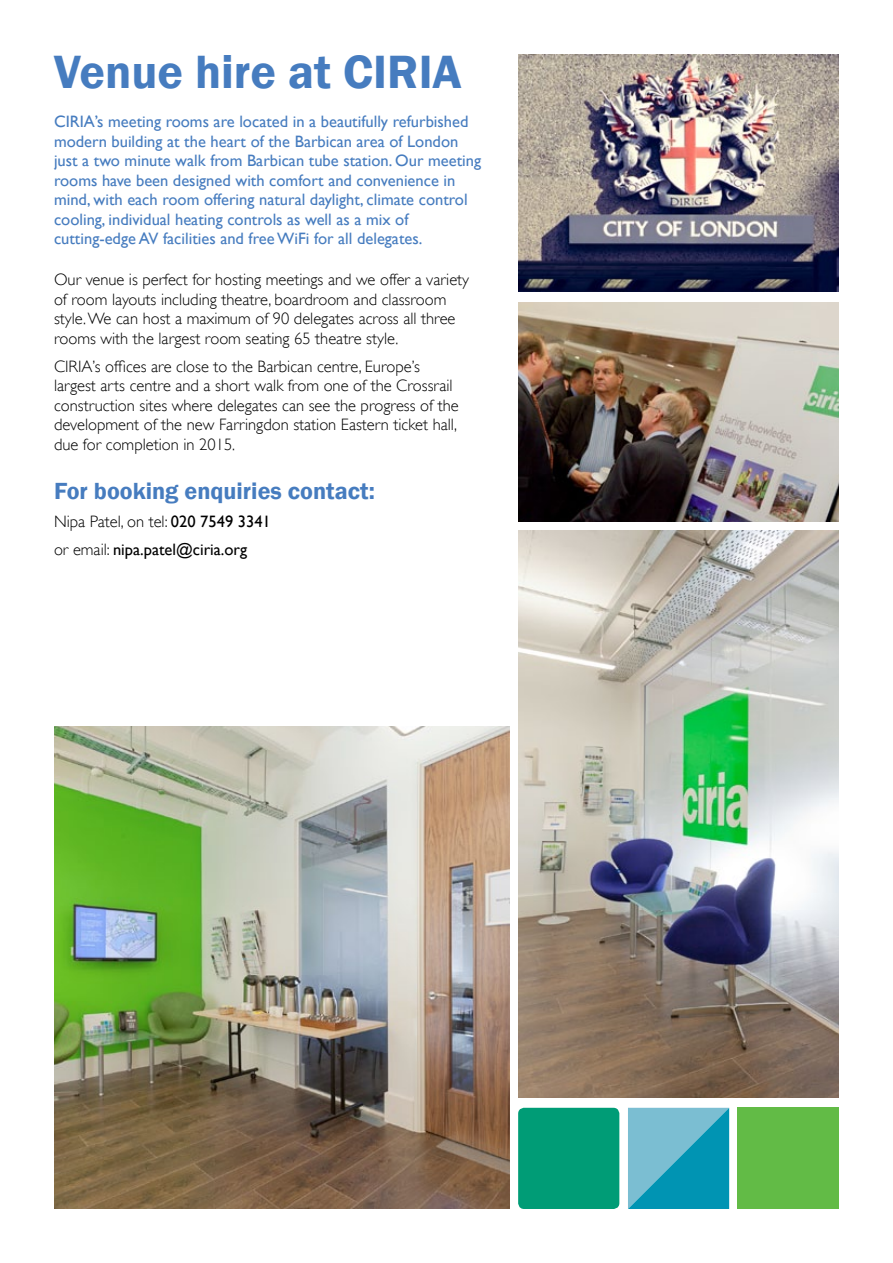
<style>
.page{position:relative;width:893px;height:1263px;background:#fff}
.page>*{position:absolute;margin:0;border:0;box-sizing:border-box;transform-origin:0 0}
.t1{font:600 48px "Franklin Gothic";color:#467cbf}
.t2{font:600 24px "Franklin Gothic";color:#467cbf}
.t3{font:300 16.5px/19.5px "Gill Sans";color:#000}
.t4{font:16.5px/19.5px "Gill Sans";color:#467cbf}
.t5{font:16.5px/28px "Gill Sans";color:#000}
.s1{font-weight:300}
</style>
<div class="page">
<img style="left:518px;top:530px;width:321px;height:567px">
<img style="left:54px;top:726px;width:456px;height:483px">
<img style="left:518px;top:303px;width:321px;height:219px">
<img style="left:518px;top:54px;width:321px;height:237px">
<div style="left:738px;top:1108px;width:101px;height:101px;background:#62bb46"></div>
<div style="left:518px;top:1108px;width:101px;height:101px;background:#009c76;border-radius:6px"></div>
<svg style="left:628px;top:1108px;width:101px;height:101px;background:#3ea9c2"></svg>
<h1 class="t1" style="left:54px;top:42px;width:409px">Venue hire at CIRIA</h1>
<p class="t4" style="left:54px;top:112px;width:429px">CIRIA’s meeting rooms are located in a beautifully refurbished modern building at the heart of the Barbican area of London just a two minute walk from Barbican tube station. Our meeting rooms have been designed with comfort and convenience in mind, with each room offering natural daylight, climate control cooling, individual heating controls as well as a mix of cutting-edge AV facilities and free WiFi for all delegates.</p>
<p class="t3" style="left:54px;top:269px;width:417px">Our venue is perfect for hosting meetings and we offer a variety of room layouts including theatre, boardroom and classroom style. We can host a maximum of 90 delegates across all three rooms with the largest room seating 65 theatre style.</p>
<p class="t3" style="left:54px;top:356px;width:406px">CIRIA’s offices are close to the Barbican centre, Europe’s largest arts centre and a short walk from one of the Crossrail construction sites where delegates can see the progress of the development of the new Farringdon station Eastern ticket hall, due for completion in 2015.</p>
<h2 class="t2" style="left:54px;top:476px;width:323px">For booking enquiries contact:</h2>
<p class="t5" style="left:54px;top:507px;width:218px"><span class="s1">Nipa Patel, on tel:</span> 020 7549 3341 <span class="s1">or email:</span> nipa.patel@ciria.org</p>
</div>
